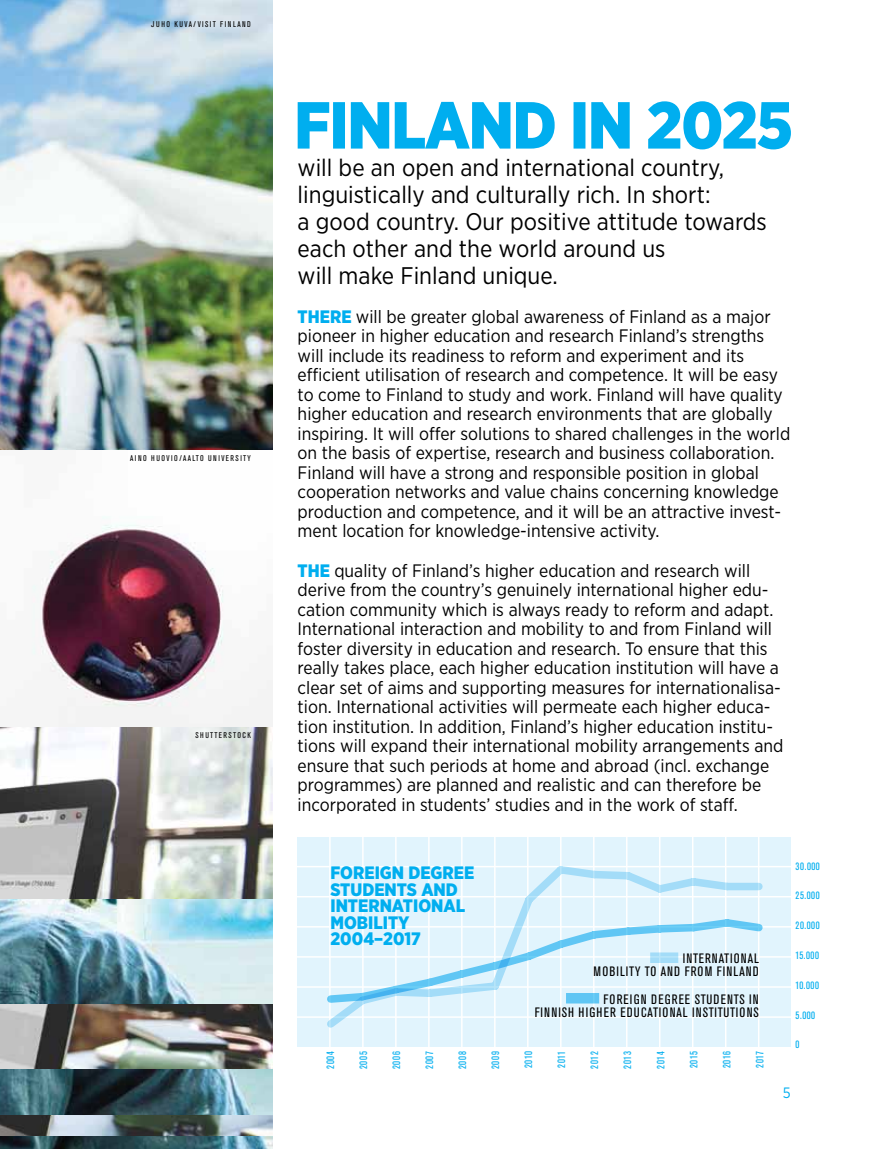
<style>
.page{position:relative;width:893px;height:1149px;background:#fff}
.page>*{position:absolute;margin:0;border:0;box-sizing:border-box;transform-origin:0 0}
.t1{font:24px/27px "Gotham Narrow";color:#000}
.t2{font:18px/19.5px "Gotham Narrow";color:#000}
.t3{font:900 18px/16.5px "Gotham Narrow";color:#00aeef}
.t4{font:15px "Gotham Narrow";color:#00aeef}
.t5{font:condensed 13.5px/13.5px "Akzidenz Grotesk BE";letter-spacing:.07em;color:#000;text-align:right}
.t6{font:condensed 10.5px "Akzidenz Grotesk BE";letter-spacing:.05em;color:#00aeef}
.t7{font:condensed 8.25px "Akzidenz Grotesk BE";letter-spacing:.17em;color:#000}
.s1{font-weight:900;color:#00aeef}
</style>
<div class="page">
<div style="left:298px;top:837px;width:493px;height:209px;background:#e1f4fd"></div>
<img style="left:0;top:1135px;width:272px;height:13px">
<img style="left:0;top:1114px;width:272px;height:21px">
<img style="left:0;top:0;width:272px;height:1114px">
<hr style="left:329px;top:834px;width:2px;height:225px;background:#fff">
<hr style="left:362px;top:835px;width:2px;height:224px;background:#fff">
<hr style="left:395px;top:835px;width:2px;height:224px;background:#fff">
<hr style="left:428px;top:835px;width:2px;height:224px;background:#fff">
<hr style="left:461px;top:835px;width:2px;height:224px;background:#fff">
<hr style="left:494px;top:835px;width:2px;height:224px;background:#fff">
<hr style="left:527px;top:835px;width:2px;height:224px;background:#fff">
<hr style="left:560px;top:835px;width:1px;height:224px;background:#fff">
<hr style="left:593px;top:835px;width:1px;height:224px;background:#fff">
<hr style="left:626px;top:835px;width:1px;height:224px;background:#fff">
<hr style="left:659px;top:835px;width:1px;height:224px;background:#fff">
<hr style="left:692px;top:835px;width:1px;height:224px;background:#fff">
<hr style="left:758px;top:834px;width:1px;height:225px;background:#fff">
<hr style="left:296px;top:925px;width:497px;height:2px;background:#fff">
<hr style="left:296px;top:865px;width:497px;height:2px;background:#fff">
<svg style="left:298px;top:101px;width:493px;height:48px"></svg>
<hr style="left:725px;top:835px;width:1px;height:224px;background:#fff">
<hr style="left:295px;top:955px;width:498px;height:2px;background:#fff">
<hr style="left:295px;top:895px;width:498px;height:2px;background:#fff">
<hr style="left:295px;top:1015px;width:498px;height:2px;background:#fff">
<hr style="left:295px;top:985px;width:498px;height:2px;background:#fff">
<svg style="left:325px;top:864px;width:439px;height:164px"></svg>
<svg style="left:650px;top:952px;width:28px;height:10px"></svg>
<div style="left:566px;top:992px;width:33px;height:11px;background:#60c6f4"></div>
<p class="t7" style="left:151px;top:20px;width:101px">JUHO K UVA/VISIT FINLAND</p>
<p class="t7" style="left:130px;top:453px;width:121px">AINO H UOVIO/AALTO UNIVERSITY</p>
<p class="t7" style="left:195px;top:730px;width:57px">SHUTTERSTOCK</p>
<h1 class="t1" style="left:298px;top:153px;width:471px">will be an open and international country, linguistically and culturally rich. In short:<br>a good country. Our positive attitude towards each other and the world around us<br>will make Finland unique.</h1>
<p class="t2" style="left:298px;top:306px;width:494px"><span class="s1">THERE</span> will be greater global awareness of Finland as a major pioneer in higher education and research Finland’s strengths will include its readiness to reform and experiment and its efficient utilisation of research and competence. It will be easy to come to Finland to study and work. Finland will have quality higher education and research environments that are globally inspiring. It will offer solutions to shared challenges in the world on the basis of expertise, research and business collaboration.<br>Finland will have a strong and responsible position in global cooperation networks and value chains concerning knowledge production and competence, and it will be an attractive invest&shy;ment location for knowledge-intensive activity.</p>
<p class="t2" style="left:298px;top:560px;width:487px"><span class="s1">THE</span> quality of Finland’s higher education and research will derive from the country’s genuinely international higher edu&shy;cation community which is always ready to reform and adapt.<br>International interaction and mobility to and from Finland will foster diversity in education and research. To ensure that this really takes place, each higher education institution will have a clear set of aims and supporting measures for internationalisa&shy;tion. International activities will permeate each higher educa&shy;tion institution. In addition, Finland’s higher education institu&shy;tions will expand their international mobility arrangements and ensure that such periods at home and abroad (incl. exchange programmes) are planned and realistic and can therefore be incorporated in students’ studies and in the work of staff.</p>
<p class="t3" style="left:330px;top:864px;width:145px">FOREIGN DEGREE<br>STUDENTS AND<br>INTERNATIONAL<br>MOBILITY<br>2004–2017</p>
<p class="t6" style="left:796px;top:859px;width:26px">30.000</p>
<p class="t6" style="left:796px;top:889px;width:26px">25.000</p>
<p class="t6" style="left:796px;top:919px;width:26px">20.000</p>
<p class="t5" style="left:594px;top:951px;width:167px">INTERNATIONAL<br>MOBILITY TO AND FROM FINLAND</p>
<p class="t5" style="left:604px;top:992px;width:151px">FOREIGN DEGREE STUDENTS IN</p>
<p class="t6" style="left:796px;top:949px;width:25px">15.000</p>
<p class="t6" style="left:796px;top:978px;width:25px">10.000</p>
<p class="t5" style="left:534px;top:1005px;width:7px">FINNIS</p>
<p class="t5" style="left:568px;top:1005px;width:87px">H HIGHER EDUCATIONAL</p>
<p class="t5" style="left:692px;top:1005px;width:7px">INSTITUTIONS</p>
<p class="t6" style="left:796px;top:1008px;width:21px">5.000</p>
<p class="t6" style="left:796px;top:1038px;width:5px">0</p>
<p class="t6" style="left:325px;top:1068px;width:19px;rotate:-90deg">2004</p>
<p class="t6" style="left:358px;top:1068px;width:19px;rotate:-90deg">2005</p>
<p class="t6" style="left:391px;top:1068px;width:19px;rotate:-90deg">2006</p>
<p class="t6" style="left:424px;top:1068px;width:19px;rotate:-90deg">2007</p>
<p class="t6" style="left:457px;top:1068px;width:19px;rotate:-90deg">2008</p>
<p class="t6" style="left:490px;top:1068px;width:19px;rotate:-90deg">2009</p>
<p class="t6" style="left:523px;top:1067px;width:18px;rotate:-90deg">2010</p>
<p class="t6" style="left:556px;top:1067px;width:18px;rotate:-90deg">2011</p>
<p class="t6" style="left:589px;top:1068px;width:19px;rotate:-90deg">2012</p>
<p class="t6" style="left:622px;top:1068px;width:19px;rotate:-90deg">2013</p>
<p class="t6" style="left:655px;top:1068px;width:19px;rotate:-90deg">2014</p>
<p class="t6" style="left:688px;top:1067px;width:18px;rotate:-90deg">2015</p>
<p class="t6" style="left:721px;top:1067px;width:18px;rotate:-90deg">2016</p>
<p class="t6" style="left:754px;top:1067px;width:18px;rotate:-90deg">2017</p>
<p class="t4" style="left:783px;top:1083px;width:9px">5</p>
</div>
